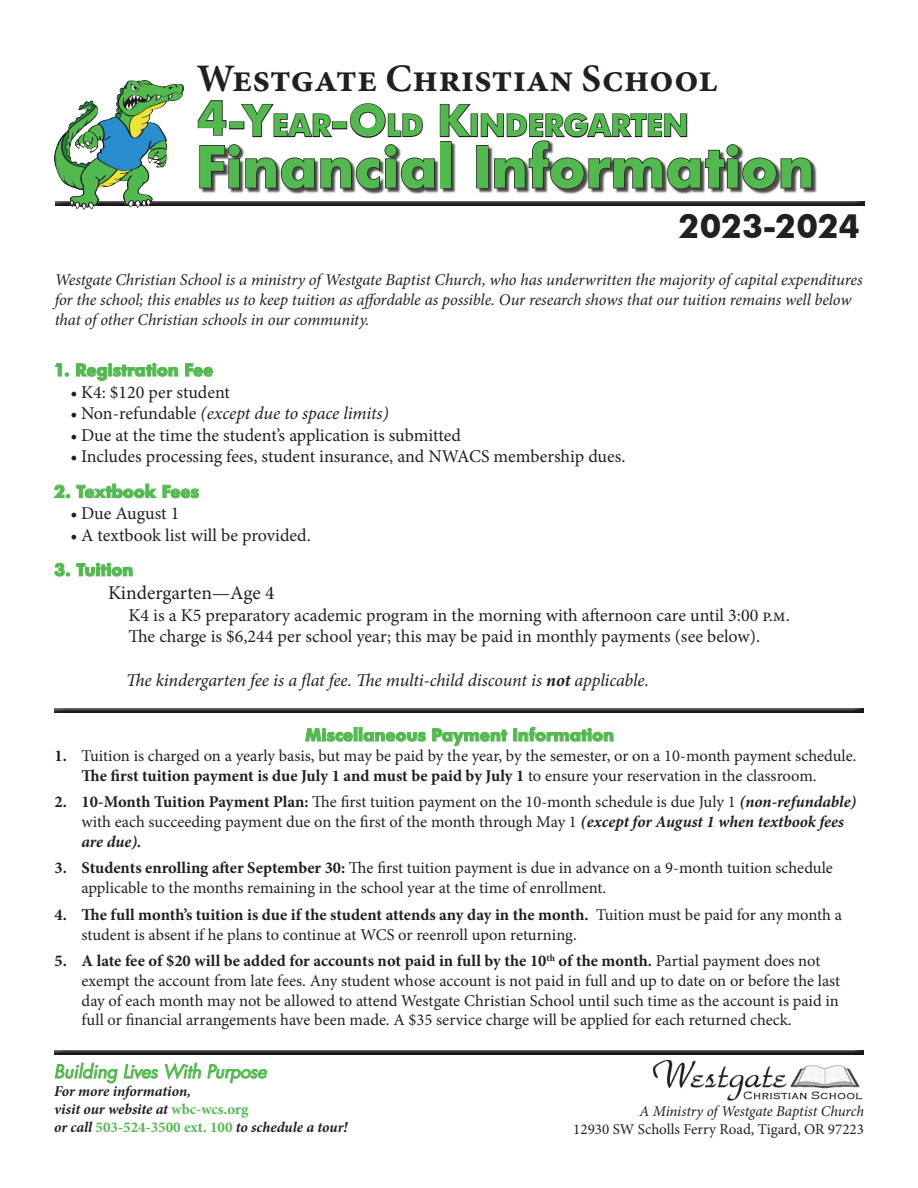
<style>
.page{position:relative;width:918px;height:1188px;background:#fff}
.page>*{position:absolute;margin:0;border:0;box-sizing:border-box;transform-origin:0 0}
.t1{font:700 55.5px "Futura";color:#51b94e}
.t2{font:700 39px "Minion Pro";color:#231f20}
.t3{font:700 31.5px "Futura";letter-spacing:-.02em;color:#231f20}
.t4{font:700 29.4px "Futura";color:#51b94e}
.t5{font:19.5px "Minion Pro";letter-spacing:-.005em;color:#231f20}
.t6{font:18px/21.6px "Minion Pro";color:#231f20}
.t7{font:italic 18px "Minion Pro";letter-spacing:-.01em;color:#231f20}
.t8{font:italic 18px "Futura";letter-spacing:-.005em;color:#51b94e}
.t9{font:16.5px/19.8px "Minion Pro";letter-spacing:-.005em;color:#231f20}
.t10{font:italic 16.5px/19.8px "Minion Pro";letter-spacing:-.01em;color:#231f20}
.t11{font:700 16.5px "Futura";color:#51b94e}
.t12{font:italic 700 15px/18px "Minion Pro";letter-spacing:-.005em;color:#231f20}
.t13{font:15px "Minion Pro";color:#231f20}
.t14{font:italic 15px "Minion Pro";letter-spacing:-.01em;color:#231f20}
.s1{font-size:45px}
.s2{font-size:42px}
.s3{font-style:normal}
.s4{font-weight:700}
.s5{font-weight:700;font-style:italic}
.s6{font-style:normal;color:#51b94e}
</style>
<div class="page">
<svg style="left:55px;top:363px;width:159px;height:18px"></svg>
<svg style="left:54px;top:483px;width:145px;height:16px"></svg>
<svg style="left:54px;top:562px;width:16px;height:15px"></svg>
<svg style="left:76px;top:562px;width:57px;height:15px"></svg>
<div style="left:201px;top:141px;width:616px;height:54px;background:#231f20;opacity:.8"></div>
<div style="left:476px;top:145px;width:13px;height:43px;border:2px solid #231f20"></div>
<div style="left:51px;top:706px;width:813px;height:7px;background:#231f20;opacity:.75"></div>
<div style="left:53px;top:201px;width:813px;height:7px;background:#231f20;opacity:.75"></div>
<svg style="left:305px;top:728px;width:48px;height:14px"></svg>
<svg style="left:363px;top:732px;width:63px;height:10px"></svg>
<svg style="left:432px;top:728px;width:76px;height:18px"></svg>
<svg style="left:514px;top:726px;width:100px;height:16px"></svg>
<img style="left:653px;top:1061px;width:208px;height:40px">
<div style="left:51px;top:1048px;width:813px;height:7px;background:#231f20;opacity:.75"></div>
<svg style="left:55px;top:1062px;width:146px;height:22px"></svg>
<svg style="left:207px;top:1064px;width:61px;height:20px"></svg>
<img style="left:54px;top:80px;width:131px;height:130px">
<svg style="left:197px;top:100px;width:276px;height:90px"></svg>
<div style="left:471px;top:113px;width:7px;height:24px;border:2px solid #231f20"></div>
<svg style="left:480px;top:113px;width:333px;height:77px"></svg>
<h2 class="t2" style="left:197px;top:51px;width:522px">Westgate Christian School</h2>
<h3 class="t4" style="left:197px;top:105px;width:493px"><span class="s1">4</span><span class="s2">-Y</span>EAR<span class="s2">-O</span>LD <span class="s2">K</span>INDERGARTEN</h3>
<h1 class="t1" style="left:196px;top:128px;width:620px">Financial Information</h1>
<h3 class="t3" style="left:678px;top:204px;width:183px">2023-2024</h3>
<p class="t10" style="left:55px;top:270px;width:809px">Westgate Christian School is a ministry of Westgate Baptist Church, who has underwritten the majority of capital expenditures for the school; this enables us to keep tuition as affordable as possible. Our research shows that our tuition remains well below that of other Christian schools in our community.</p>
<p class="t11" style="left:54px;top:358px;width:161px">1. Registration Fee</p>
<p class="t6" style="left:70px;top:381px;width:161px">• K4: $120 per student</p>
<p class="t7" style="left:70px;top:401px;width:320px"><span class="s3">• Non-refundable</span> (except due to space limits)</p>
<p class="t6" style="left:70px;top:424px;width:392px">• Due at the time the student’s application is submitted</p>
<p class="t6" style="left:70px;top:446px;width:557px">• Includes processing fees, student insurance, and NWACS membership dues.</p>
<p class="t11" style="left:54px;top:480px;width:147px">2. Textbook Fees</p>
<p class="t6" style="left:70px;top:503px;width:111px">• Due August 1</p>
<p class="t6" style="left:70px;top:524px;width:242px">• A textbook list will be provided.</p>
<p class="t11" style="left:54px;top:558px;width:81px">3. Tuition</p>
<p class="t5" style="left:108px;top:580px;width:168px">Kindergarten—Age 4</p>
<p class="t6" style="left:128px;top:604px;width:663px">K4 is a K5 preparatory academic program in the morning with afternoon care until 3:00 p.m.<br>The charge is $6,244 per school year; this may be paid in monthly payments (see below).</p>
<p class="t7" style="left:126px;top:668px;width:525px">The kindergarten fee is a flat fee. The multi-child discount is <span class="s4">not</span> applicable.</p>
<p class="t11" style="left:305px;top:723px;width:310px">Miscellaneous Payment Information</p>
<p class="t9" style="left:82px;top:746px;width:776px;text-indent:-27px"><span class="s4">1.</span> Tuition is charged on a yearly basis, but may be paid by the year, by the semester, or on a 10-month payment schedule.<br><span class="s4">The first tuition payment is due July 1 and must be paid by July 1</span> to ensure your reservation in the classroom.</p>
<p class="t9" style="left:82px;top:792px;width:776px;text-indent:-27px"><span class="s4">2. 10-Month Tuition Payment Plan:</span> The first tuition payment on the 10-month schedule is due July 1 <span class="s5">(non-refundable) </span>with each succeeding payment due on the first of the month through May 1 <span class="s5">(except for August 1 when textbook fees are due).</span></p>
<p class="t9" style="left:82px;top:858px;width:753px;text-indent:-27px"><span class="s4">3. Students enrolling after September 30:</span> The first tuition payment is due in advance on a 9-month tuition schedule applicable to the months remaining in the school year at the time of enrollment.</p>
<p class="t9" style="left:82px;top:905px;width:762px;text-indent:-27px"><span class="s4">4. The full month’s tuition is due if the student attends any day in the month.</span> Tuition must be paid for any month a student is absent if he plans to continue at WCS or reenroll upon returning.</p>
<p class="t9" style="left:82px;top:951px;width:760px;text-indent:-27px"><span class="s4">5. A late fee of $20 will be added for accounts not paid in full by the 10</span><sup>th</sup> <span class="s4">of the month.</span> Partial payment does not exempt the account from late fees. Any student whose account is not paid in full and up to date on or before the last day of each month may not be allowed to attend Westgate Christian School until such time as the account is paid in full or financial arrangements have been made. A $35 service charge will be applied for each returned check.</p>
<p class="t8" style="left:54px;top:1059px;width:214px">Building Lives With Purpose</p>
<p class="t12" style="left:54px;top:1082px;width:295px">For more information,<br>visit our website at <span class="s6">wbc-wcs.org<br></span>or call <span class="s6">503-524-3500 ext. 100</span> to schedule a tour!</p>
<p class="t14" style="left:640px;top:1101px;width:226px">A Ministry of Westgate Baptist Church</p>
<p class="t13" style="left:573px;top:1119px;width:292px">12930 SW Scholls Ferry Road, Tigard, OR 97223</p>
</div>
